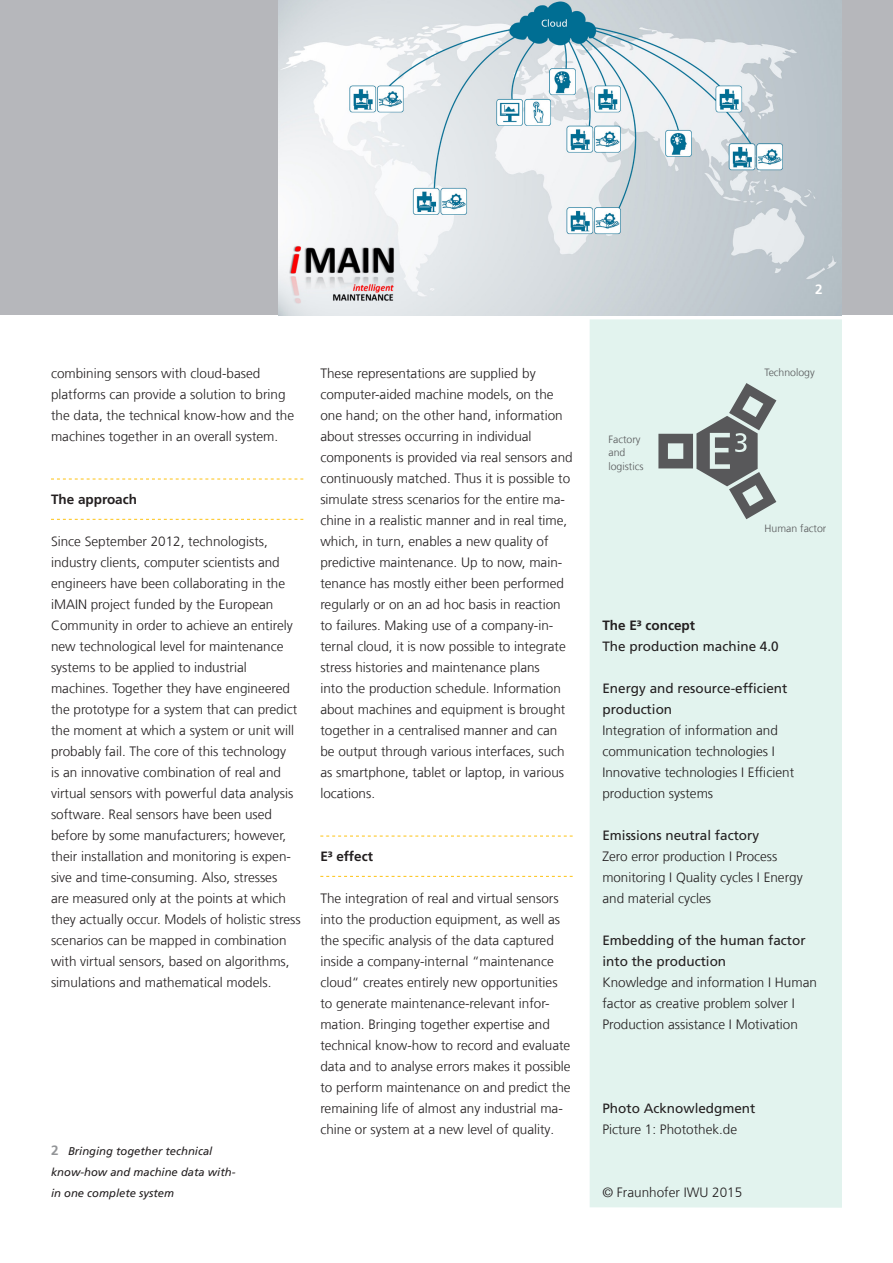
<style>
.page{position:relative;width:893px;height:1263px;background:#fff}
.page>*{position:absolute;margin:0;border:0;box-sizing:border-box;transform-origin:0 0}
._06_Fließtext{font:300 13.5px/21px "Frutiger LT Com";color:#231f20}
._07_Zwischenüberschr{font:300 13.5px/21px "Frutiger LT Com";color:#231f20}
.t1{font:13.5px/21px "Frutiger LT Com";color:#231f20}
._11_Zwischenüberschr{font:700 13.5px "Frutiger LT Com";color:#231f20}
._05_Fließtext{font:700 13.5px "Frutiger LT Com";color:#fff}
._02_Marginalie_Bildu{font:italic 11.25px/21px "Frutiger LT Com";color:#231f20}
.t2{font:300 10.5px/13.5px "Frutiger LT Com";color:#57585a}
.s1{font-weight:700;font-style:normal;font-size:13.5px;color:#939598}
</style>
<div class="page">
<div style="left:590px;top:319px;width:252px;height:889px;background:#e2f3ee"></div>
<svg style="left:658px;top:383px;width:118px;height:136px"></svg>
<div style="left:0;top:0;width:893px;height:315px;background:#b6b7bb"></div>
<img style="left:279px;top:0;width:563px;height:315px">
<svg style="left:51px;top:479px;width:252px;height:1px"></svg>
<svg style="left:51px;top:519px;width:252px;height:1px"></svg>
<svg style="left:320px;top:836px;width:253px;height:1px"></svg>
<svg style="left:320px;top:876px;width:253px;height:1px"></svg>
<p class="_06_Fließtext" style="left:51px;top:363px;width:245px">combining sensors with cloud-based platforms can provide a solution to bring the data, the technical know-how and the machines together in an overall system.</p>
<p class="_11_Zwischenüberschr" style="left:51px;top:491px;width:88px">The approach</p>
<p class="_06_Fließtext" style="left:51px;top:531px;width:251px">Since September 2012, technologists, industry clients, computer scientists and engineers have been collaborating in the iMAIN project funded by the European Community in order to achieve an entirely new technological level for maintenance systems to be applied to industrial machines. Together they have engineered the prototype for a system that can predict the moment at which a system or unit will probably fail. The core of this technology<br>is an innovative combination of real and virtual sensors with powerful data analysis software. Real sensors have been used before by some manufacturers; however, their installation and monitoring is expen&shy;sive and time-consuming. Also, stresses<br>are measured only at the points at which they actually occur. Models of holistic stress scenarios can be mapped in combination with virtual sensors, based on algorithms, simulations and mathematical models.</p>
<p class="_02_Marginalie_Bildu" style="left:51px;top:1141px;width:186px"><span class="s1">2</span> Bringing together technical know-how and machine data with&shy;in one complete system</p>
<p class="_06_Fließtext" style="left:320px;top:363px;width:254px">These representations are supplied by computer-aided machine models, on the one hand; on the other hand, information about stresses occurring in individual components is provided via real sensors and continuously matched. Thus it is possible to simulate stress scenarios for the entire ma&shy;chine in a realistic manner and in real time, which, in turn, enables a new quality of predictive maintenance. Up to now, main&shy;tenance has mostly either been performed regularly or on an ad hoc basis in reaction to failures. Making use of a company-in&shy;ternal cloud, it is now possible to integrate stress histories and maintenance plans<br>into the production schedule. Information about machines and equipment is brought together in a centralised manner and can be output through various interfaces, such as smartphone, tablet or laptop, in various locations.</p>
<p class="_11_Zwischenüberschr" style="left:320px;top:848px;width:54px">E³ effect</p>
<p class="_07_Zwischenüberschr" style="left:320px;top:888px;width:252px">The integration of real and virtual sensors into the production equipment, as well as the specific analysis of the data captured inside a company-internal “maintenance cloud“ creates entirely new opportunities to generate maintenance-relevant infor&shy;mation. Bringing together expertise and technical know-how to record and evaluate data and to analyse errors makes it possible to perform maintenance on and predict the remaining life of almost any industrial ma&shy;chine or system at a new level of quality.</p>
<p class="_05_Fließtext" style="left:815px;top:281px;width:9px">2</p>
<p class="t2" style="left:608px;top:432px;width:36px">Factory and logistics</p>
<p class="t2" style="left:765px;top:366px;width:52px">Technology</p>
<p class="t2" style="left:765px;top:521px;width:63px">Human factor</p>
<p class="_11_Zwischenüberschr" style="left:602px;top:617px;width:94px">The E³ concept</p>
<p class="t1" style="left:602px;top:636px;width:178px">The production machine 4.0</p>
<p class="t1" style="left:602px;top:678px;width:187px">Energy and resource-efficient production</p>
<p class="_06_Fließtext" style="left:602px;top:720px;width:193px">Integration of information and communication technologies I<br>Innovative technologies I Efficient production systems</p>
<p class="t1" style="left:602px;top:825px;width:158px">Emissions neutral factory</p>
<p class="_06_Fließtext" style="left:602px;top:846px;width:202px">Zero error production I Process monitoring I Quality cycles I Energy and material cycles</p>
<p class="t1" style="left:602px;top:930px;width:205px">Embedding of the human factor into the production</p>
<p class="_06_Fließtext" style="left:602px;top:972px;width:216px">Knowledge and information I Human factor as creative problem solver I<br>Production assistance I Motivation</p>
<p class="t1" style="left:602px;top:1098px;width:155px">Photo Acknowledgment</p>
<p class="_06_Fließtext" style="left:602px;top:1119px;width:136px">Picture 1: Photothek.de</p>
<p class="_06_Fließtext" style="left:602px;top:1182px;width:141px">© Fraunhofer IWU 2015</p>
</div>
